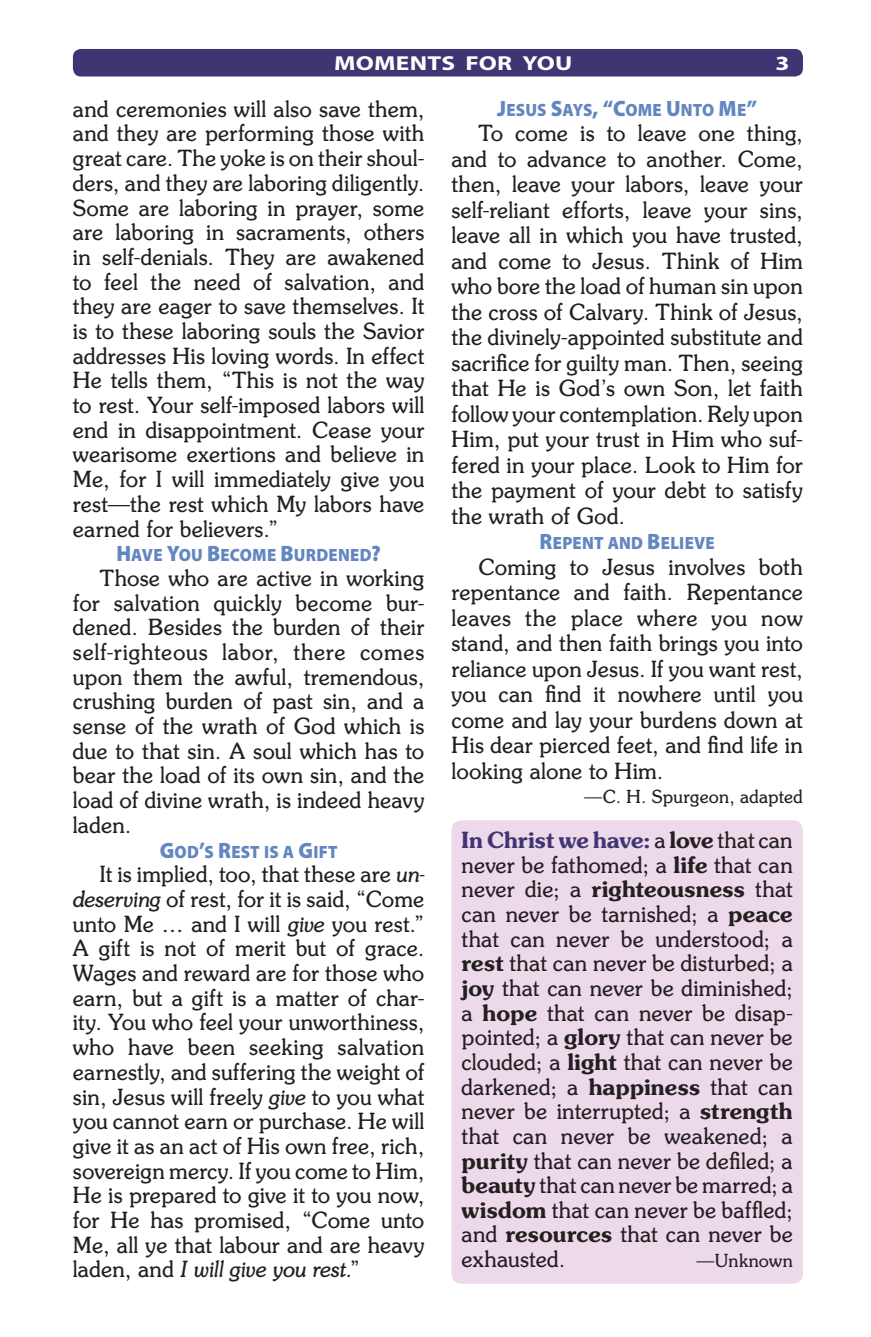
<style>
.page{position:relative;width:871px;height:1337px;background:#fff}
.page>*{position:absolute;margin:0;border:0;box-sizing:border-box;transform-origin:0 0}
.Body_Text{font:22.28px/24.8px "Souvenir";letter-spacing:.005em;color:#231f20;text-align:justify}
.t1{font:700 20.25px "Myriad Pro";letter-spacing:.01em;color:#fff;scale:1.25 1}
.Credit_Line{font:18px "Souvenir";letter-spacing:.01em;color:#231f20}
.Body_Text-2{font:18px "Souvenir";letter-spacing:.015em;color:#231f20}
.Subhead{font:17.78px "Myriad Pro Black SC800";letter-spacing:.01em;color:#6386c1;scale:.94 1}
.s1{font-size:22.28px}
.s2{font-style:italic}
.s3{font-weight:800;color:#403473}
.s4{font-weight:800}
</style>
<div class="page">
<div style="left:73px;top:49px;width:730px;height:27px;background:#403473;border-radius:8px"></div>
<div style="left:451px;top:820px;width:352px;height:463px;background:#ecd9e9;border-radius:10px"></div>
<p class="t1" style="left:334px;top:50px;width:192px">MOMENTS FOR YOU</p>
<p class="t1" style="left:775px;top:50px;width:13px">3</p>
<p class="Body_Text" style="left:73px;top:96px;width:353px">and ceremonies will also save them, and they are performing those with great care. The yoke is on their shoul&shy;ders, and they are laboring diligently.<br>Some are laboring in prayer, some are laboring in sacraments, others in self-denials. They are awakened to feel the need of salvation, and they are eager to save themselves. It is to these laboring souls the Savior addresses His loving words. In effect He tells them, “This is not the way to rest. Your self-imposed labors will end in disappointment. Cease your wearisome exertions and believe in Me, for I will immediately give you rest—the rest which My labors have earned for believers.”</p>
<p class="Subhead" style="left:116px;top:545px;width:283px"><span class="s1">H</span>AVE <span class="s1">Y</span>OU <span class="s1">B</span>ECOME <span class="s1">B</span>URDENED<span class="s1">?</span></p>
<p class="Body_Text" style="left:73px;top:565px;width:353px;text-indent:27px">Those who are active in working for salvation quickly become bur&shy;dened. Besides the burden of their self-righteous labor, there comes upon them the awful, tremendous, crushing burden of past sin, and a sense of the wrath of God which is due to that sin. A soul which has to bear the load of its own sin, and the load of divine wrath, is indeed heavy laden.</p>
<p class="Subhead" style="left:160px;top:841px;width:191px"><span class="s1">G</span>OD<span class="s1">’</span>S <span class="s1">R</span>EST IS A <span class="s1">G</span>IFT</p>
<p class="Body_Text" style="left:73px;top:861px;width:353px;text-indent:27px">It is implied, too, that these are <span class="s2">un&shy;deserving</span> of rest, for it is said, “Come unto Me … and I will <span class="s2">give</span> you rest.” A gift is not of merit but of grace.<br>Wages and reward are for those who earn, but a gift is a matter of char&shy;ity. You who feel your unworthiness, who have been seeking salvation earnestly, and suffering the weight of sin, Jesus will freely <span class="s2">give</span> to you what you cannot earn or purchase. He will give it as an act of His own free, rich, sovereign mercy. If you come to Him, He is prepared to give it to you now, for He has promised, “Come unto Me, all ye that labour and are heavy laden, and <span class="s2">I will give you rest.</span>”</p>
<p class="Subhead" style="left:497px;top:100px;width:278px"><span class="s1">J</span>ESUS <span class="s1">S</span>AYS<span class="s1">, “C</span>OME <span class="s1">U</span>NTO <span class="s1">M</span>E<span class="s1">”</span></p>
<p class="Body_Text" style="left:451px;top:120px;width:353px;line-height:25.4px;text-indent:27px">To come is to leave one thing, and to advance to another. Come, then, leave your labors, leave your self-reliant efforts, leave your sins, leave all in which you have trusted, and come to Jesus. Think of Him who bore the load of human sin upon the cross of Calvary. Think of Jesus, the divinely-appointed substitute and sacrifice for guilty man. Then, seeing that He is God’s own Son, let faith follow your contemplation. Rely upon Him, put your trust in Him who suf&shy;fered in your place. Look to Him for the payment of your debt to satisfy the wrath of God.</p>
<p class="Subhead" style="left:539px;top:533px;width:188px"><span class="s1">R</span>EPENT AND <span class="s1">B</span>ELIEVE</p>
<p class="Body_Text" style="left:451px;top:553px;width:353px;line-height:25.4px;text-indent:27px">Coming to Jesus involves both repentance and faith. Repentance leaves the place where you now stand, and then faith brings you into reliance upon Jesus. If you want rest, you can find it nowhere until you come and lay your burdens down at His dear pierced feet, and find life in looking alone to Him.</p>
<p class="Credit_Line" style="left:584px;top:785px;width:220px">—C. H. Spurgeon, adapted</p>
<p class="Body_Text" style="left:461px;top:827px;width:333px"><span class="s3">In Christ we have:</span> a <span class="s4">love</span> that can never be fathomed; a <span class="s4">life</span> that can never die; a <span class="s4">righteousness</span> that can never be tarnished; a <span class="s4">peace </span>that can never be understood; a <span class="s4">rest</span> that can never be disturbed; a <span class="s4">joy</span> that can never be diminished; a <span class="s4">hope</span> that can never be disap&shy;pointed; a <span class="s4">glory</span> that can never be clouded; a <span class="s4">light</span> that can never be darkened; a <span class="s4">happiness</span> that can never be interrupted; a <span class="s4">strength </span>that can never be weakened; a <span class="s4">purity</span> that can never be defiled; a <span class="s4">beauty</span> that can never be marred; a <span class="s4">wisdom</span> that can never be baffled; and <span class="s4">resources</span> that can never be exhausted.</p>
<p class="Body_Text-2" style="left:696px;top:1249px;width:98px">—Unknown</p>
</div>
